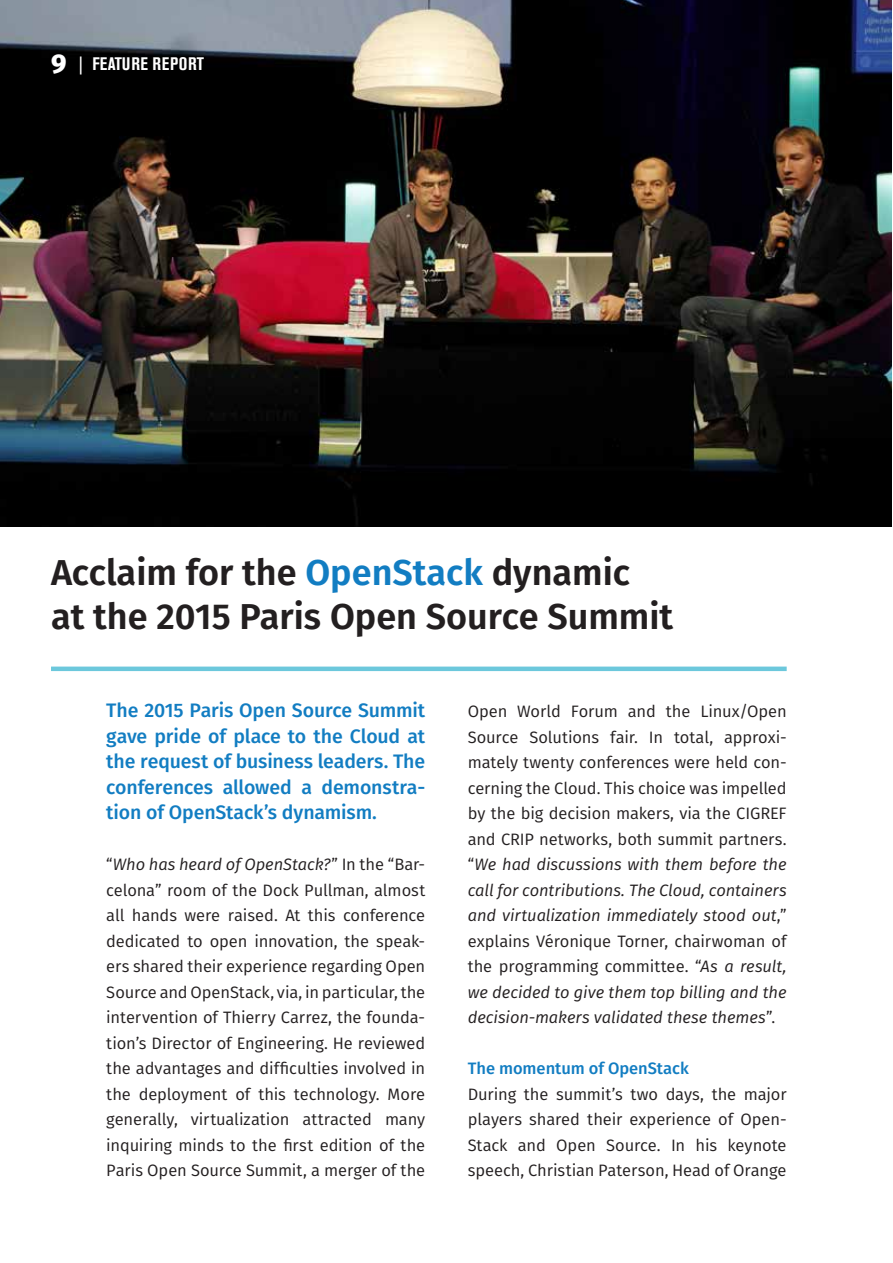
<style>
.page{position:relative;width:893px;height:1263px;background:#fff}
.page>*{position:absolute;margin:0;border:0;box-sizing:border-box;transform-origin:0 0}
.t1{font:600 36px/43.2px "Fira Sans";color:#231f20}
.t2{font:500 19.5px/25.5px "Fira Sans";letter-spacing:-.01em;color:#127dc2;text-align:justify}
.t3{font:700 18px "Akzidenz Grot Con BQ";letter-spacing:.035em;color:#fff}
.t4{font:16.5px/25.5px "Fira Sans";letter-spacing:-.005em;color:#231f20;text-align:justify}
.t5{font:500 16.5px "Fira Sans";letter-spacing:-.005em;color:#127dc2}
.s1{font-family:"Fira Sans";font-weight:800;font-size:27px}
.s2{color:#127dc2}
.s3{font-style:italic}
</style>
<div class="page">
<img style="left:0;top:0;width:891px;height:526px">
<div style="left:51px;top:666px;width:736px;height:5px;background:#6cc8dc"></div>
<p class="t3" style="left:51px;top:53px;width:154px"><span class="s1">9</span> | FEATURE REPORT</p>
<h1 class="t1" style="left:51px;top:554px;width:624px">Acclaim for the <span class="s2">OpenStack</span> dynamic<br>at the 2015 Paris Open Source Summit</h1>
<p class="t2" style="left:106px;top:699px;width:321px">The 2015 Paris Open Source Summit gave pride of place to the Cloud at the request of business leaders. The conferences allowed a demonstra&shy;tion of OpenStack’s dynamism.</p>
<p class="t4" style="left:106px;top:853px;width:320px">“<span class="s3">Who has heard of OpenStack?</span>” In the “Bar&shy;celona” room of the Dock Pullman, almost all hands were raised. At this conference dedicated to open innovation, the speak&shy;ers shared their experience regarding Open Source and OpenStack, via, in particular, the intervention of Thierry Carrez, the founda&shy;tion’s Director of Engineering. He reviewed the advantages and difficulties involved in the deployment of this technology. More generally, virtualization attracted many inquiring minds to the first edition of the Paris Open Source Summit, a merger of the</p>
<p class="t4" style="left:468px;top:700px;width:320px">Open World Forum and the Linux/Open Source Solutions fair. In total, approxi&shy;mately twenty conferences were held con&shy;cerning the Cloud. This choice was impelled by the big decision makers, via the CIGREF and CRIP networks, both summit partners. “<span class="s3">We had discussions with them before the call for contributions. The Cloud, containers and virtualization immediately stood out</span>,” explains Véronique Torner, chairwoman of the programming committee. “<span class="s3">As a result, we decided to give them top billing and the decision-makers validated these themes</span>”.</p>
<p class="t5" style="left:468px;top:1057px;width:223px">The momentum of OpenStack</p>
<p class="t4" style="left:468px;top:1082px;width:320px">During the summit’s two days, the major players shared their experience of Open-Stack and Open Source. In his keynote speech, Christian Paterson, Head of Orange</p>
</div>
